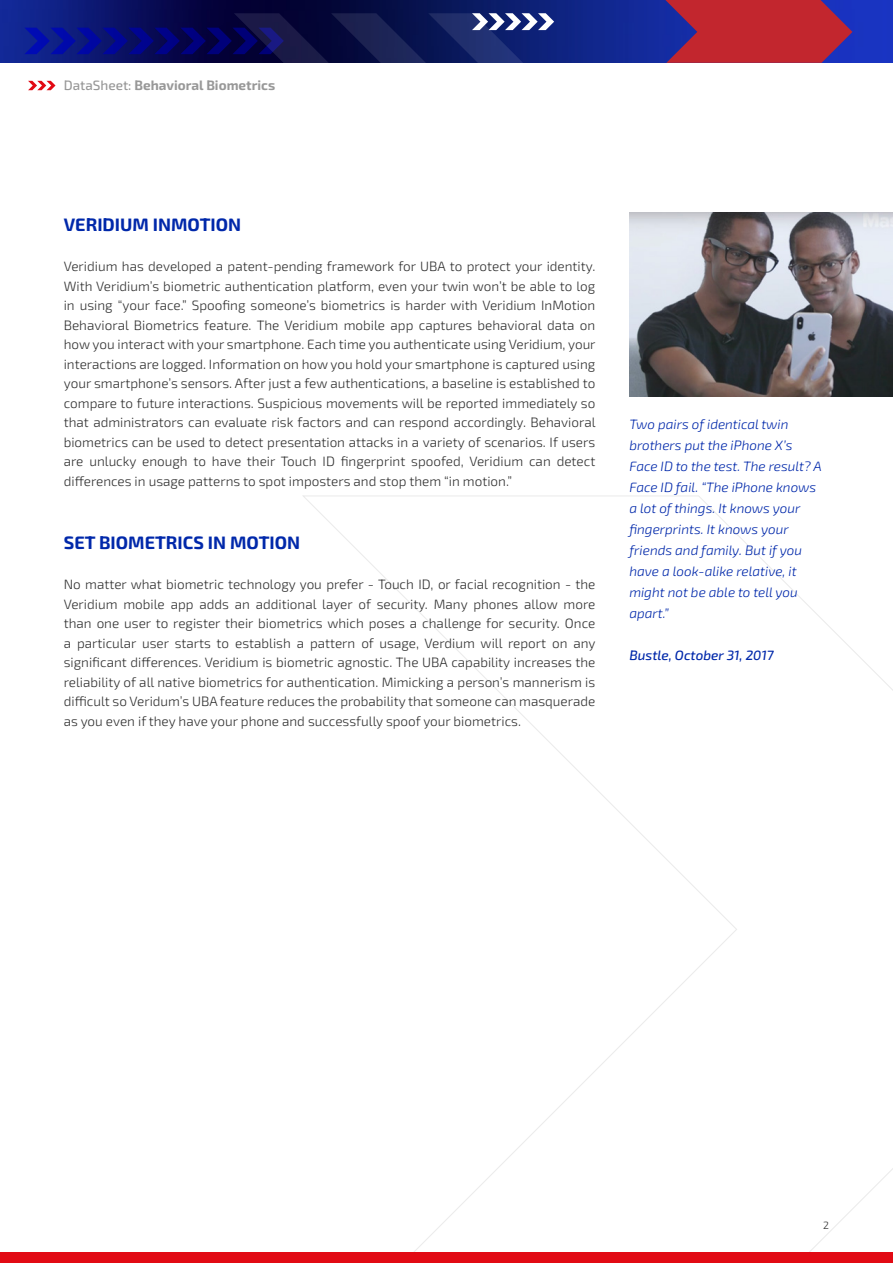
<style>
.page{position:relative;width:893px;height:1263px;background:#fff}
.page>*{position:absolute;margin:0;border:0;box-sizing:border-box;transform-origin:0 0}
.Heading_3{font:700 18px "Exo 2";color:#0028aa}
.Body_Text{font:300 13.5px/19.5px "Exo 2";color:#323232;text-align:justify}
.t1{font:italic 300 13.5px/21px "Exo 2";color:#0028aa}
.Heading_3-2{font:700 13.5px "Exo 2";color:#989898}
.t2{font:italic 500 13.5px "Exo 2";color:#0028aa}
.t3{font:300 10.5px "Exo 2";color:#323232}
.s1{font-weight:500}
</style>
<div class="page">
<img style="left:0;top:0;width:893px;height:63px">
<svg style="left:665px;top:0;width:187px;height:63px;background:#a42744"></svg>
<img style="left:629px;top:213px;width:264px;height:184px">
<svg style="left:24px;top:13px;width:530px;height:78px"></svg>
<div style="left:0;top:1252px;width:893px;height:11px;background:#e20a14"></div>
<p class="Heading_3-2" style="left:64px;top:76px;width:213px"><span class="s1">DataSheet:</span> Behavioral Biometrics</p>
<p class="Heading_3" style="left:64px;top:212px;width:179px">VERIDIUM INMOTION</p>
<p class="Body_Text" style="left:64px;top:256px;width:533px">Veridium has developed a patent-pending framework for UBA to protect your identity.<br>With Veridium’s biometric authentication platform, even your twin won’t be able to log in using “your face.” Spoofing someone’s biometrics is harder with Veridium InMotion Behavioral Biometrics feature. The Veridium mobile app captures behavioral data on how you interact with your smartphone. Each time you authenticate using Veridium, your interactions are logged. Information on how you hold your smartphone is captured using your smartphone’s sensors. After just a few authentications, a baseline is established to compare to future interactions. Suspicious movements will be reported immediately so that administrators can evaluate risk factors and can respond accordingly. Behavioral biometrics can be used to detect presentation attacks in a variety of scenarios. If users are unlucky enough to have their Touch ID fingerprint spoofed, Veridium can detect differences in usage patterns to spot imposters and stop them “in motion.”</p>
<p class="Heading_3" style="left:64px;top:530px;width:238px">SET BIOMETRICS IN MOTION</p>
<p class="Body_Text" style="left:64px;top:574px;width:533px">No matter what biometric technology you prefer - Touch ID, or facial recognition - the Veridium mobile app adds an additional layer of security. Many phones allow more than one user to register their biometrics which poses a challenge for security. Once a particular user starts to establish a pattern of usage, Verdium will report on any significant differences. Veridium is biometric agnostic. The UBA capability increases the reliability of all native biometrics for authentication. Mimicking a person’s mannerism is difficult so Veridum’s UBA feature reduces the probability that someone can masquerade as you even if they have your phone and successfully spoof your biometrics.</p>
<p class="t1" style="left:629px;top:413px;width:194px">Two pairs of identical twin brothers put the iPhone X’s<br>Face ID to the test. The result? A<br>Face ID fail. “The iPhone knows a lot of things. It knows your fingerprints. It knows your friends and family. But if you have a look-alike relative, it might not be able to tell you apart.”</p>
<p class="t2" style="left:629px;top:646px;width:146px">Bustle, October 31, 2017</p>
<p class="t3" style="left:823px;top:1218px;width:7px">2</p>
</div>
